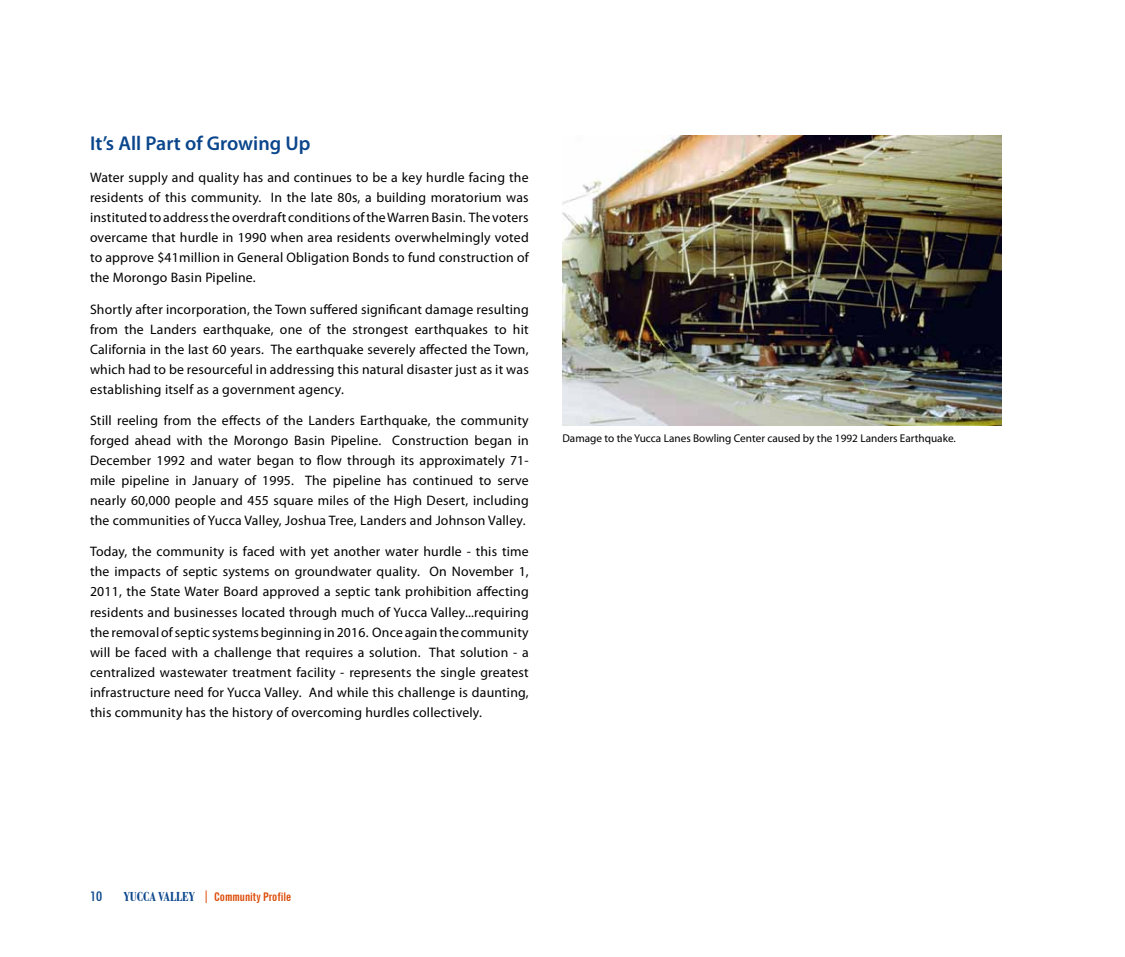
<style>
.page{position:relative;width:1125px;height:957px;background:#fff}
.page>*{position:absolute;margin:0;border:0;box-sizing:border-box;transform-origin:0 0}
.t1{font:600 20px "Myriad Pro";color:#0b468c}
.t2{font:13.75px/20px "Myriad Pro";letter-spacing:.015em;color:#000;text-align:justify}
.t3{font:500 condensed 13.12px "Futura BT";color:#0b468c;scale:1.2 1}
.t4{font:700 extra-condensed 11.88px "News Gothic BT";color:#db4905;scale:1.1 1}
.t5{font:11.25px "Myriad Pro";color:#000}
.s1{font-family:"Bodoni BT";font-stretch:condensed;font-size:13.75px;color:#0b468c}
.s2{font-size:12.5px}
</style>
<div class="page">
<img style="left:562px;top:135px;width:439px;height:291px">
<h1 class="t1" style="left:90px;top:131px;width:222px">It’s All Part of Growing Up</h1>
<p class="t2" style="left:90px;top:167px;width:440px">Water supply and quality has and continues to be a key hurdle facing the residents of this community. In the late 80s, a building moratorium was instituted to address the overdraft conditions of the Warren Basin. The voters overcame that hurdle in 1990 when area residents overwhelmingly voted to approve $41million in General Obligation Bonds to fund construction of the Morongo Basin Pipeline.</p>
<p class="t2" style="left:90px;top:299px;width:440px">Shortly after incorporation, the Town suffered significant damage resulting from the Landers earthquake, one of the strongest earthquakes to hit California in the last 60 years. The earthquake severely affected the Town, which had to be resourceful in addressing this natural disaster just as it was establishing itself as a government agency.</p>
<p class="t2" style="left:90px;top:410px;width:440px">Still reeling from the effects of the Landers Earthquake, the community forged ahead with the Morongo Basin Pipeline. Construction began in December 1992 and water began to flow through its approximately 71- mile pipeline in January of 1995. The pipeline has continued to serve nearly 60,000 people and 455 square miles of the High Desert, including the communities of Yucca Valley, Joshua Tree, Landers and Johnson Valley.</p>
<p class="t2" style="left:90px;top:541px;width:440px">Today, the community is faced with yet another water hurdle - this time the impacts of septic systems on groundwater quality. On November 1, 2011, the State Water Board approved a septic tank prohibition affecting residents and businesses located through much of Yucca Valley...requiring the removal of septic systems beginning in 2016. Once again the community will be faced with a challenge that requires a solution. That solution - a centralized wastewater treatment facility - represents the single greatest infrastructure need for Yucca Valley. And while this challenge is daunting, this community has the history of overcoming hurdles collectively.</p>
<p class="t5" style="left:562px;top:431px;width:395px">Damage to the Yucca Lanes Bowling Center caused by the 1992 Landers Earthquake.</p>
<p class="t3" style="left:90px;top:888px;width:12px">10</p>
<p class="t4" style="left:124px;top:889px;width:154px"><span class="s1">YUCCA VALLEY</span> <span class="s2">|</span> Community Profile</p>
</div>
